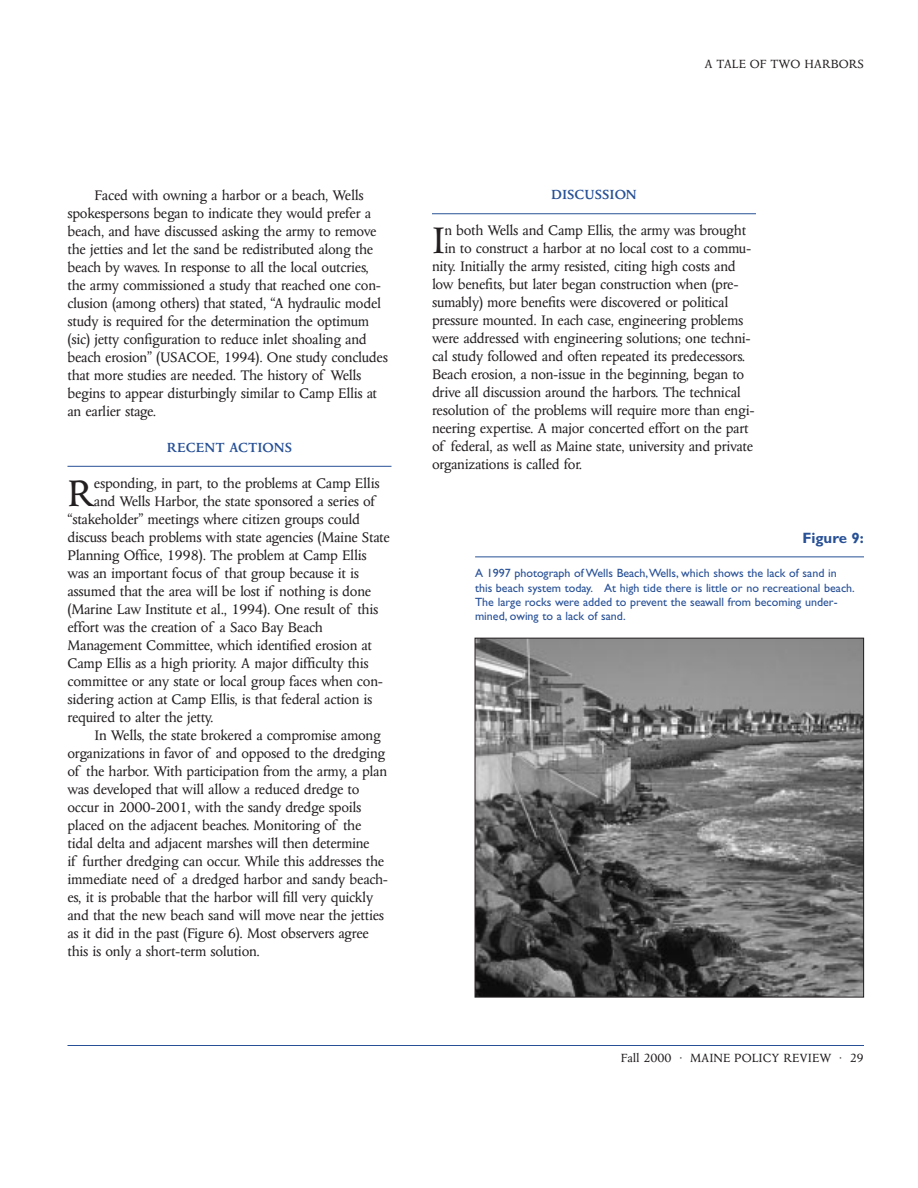
<style>
.page{position:relative;width:918px;height:1188px;background:#fff}
.page>*{position:absolute;margin:0;border:0;box-sizing:border-box;transform-origin:0 0}
.t1{font:42px "Columbus";color:#231f20}
.t2{font:15.75px/18px "Columbus";letter-spacing:-.015em;color:#231f20}
.t3{font:600 15px "Columbus";color:#275096}
.t4{font:700 15px "Gill Sans";color:#275096}
.t5{font:13.5px "Columbus";color:#231f20}
.t6{font:12px/14.2px "Gill Sans";color:#275096}
</style>
<div class="page">
<hr style="left:68px;top:1045px;width:796px;height:1px;background:#275096">
<hr style="left:68px;top:466px;width:324px;height:1px;background:#275096">
<hr style="left:432px;top:213px;width:324px;height:1px;background:#275096">
<hr style="left:475px;top:556px;width:389px;height:1px;background:#275096">
<img style="left:477px;top:640px;width:385px;height:356px">
<div style="left:475px;top:638px;width:389px;height:360px;border:1px solid #231f20"></div>
<p class="t5" style="left:705px;top:56px;width:161px">A TALE OF TWO HARBORS</p>
<p class="t2" style="left:67px;top:185px;width:322px;text-indent:27px">Faced with owning a harbor or a beach, Wells spokespersons began to indicate they would prefer a beach, and have discussed asking the army to remove the jetties and let the sand be redistributed along the beach by waves. In response to all the local outcries, the army commissioned a study that reached one con&shy;clusion (among others) that stated, “A hydraulic model study is required for the determination the optimum (sic) jetty configuration to reduce inlet shoaling and beach erosion” (USACOE, 1994). One study concludes that more studies are needed. The history of Wells begins to appear disturbingly similar to Camp Ellis at an earlier stage.</p>
<p class="t3" style="left:167px;top:438px;width:127px">RECENT ACTIONS</p>
<h1 class="t1" style="left:68px;top:467px;width:29px">R</h1>
<p class="t2" style="left:94px;top:473px;width:287px">esponding, in part, to the problems at Camp Ellis</p>
<p class="t2" style="left:94px;top:491px;width:283px">and Wells Harbor, the state sponsored a series of</p>
<p class="t2" style="left:67px;top:509px;width:294px">“stakeholder” meetings where citizen groups could</p>
<p class="t2" style="left:67px;top:527px;width:324px">discuss beach problems with state agencies (Maine State</p>
<p class="t2" style="left:67px;top:545px;width:301px">Planning Office, 1998). The problem at Camp Ellis</p>
<p class="t2" style="left:67px;top:563px;width:293px">was an important focus of that group because it is</p>
<p class="t2" style="left:67px;top:581px;width:305px">assumed that the area will be lost if nothing is done</p>
<p class="t2" style="left:67px;top:599px;width:312px">(Marine Law Institute et al., 1994). One result of this</p>
<p class="t2" style="left:67px;top:617px;width:257px">effort was the creation of a Saco Bay Beach</p>
<p class="t2" style="left:67px;top:635px;width:306px">Management Committee, which identified erosion at</p>
<p class="t2" style="left:67px;top:653px;width:303px">Camp Ellis as a high priority. A major difficulty this</p>
<p class="t2" style="left:67px;top:671px;width:317px">committee or any state or local group faces when con-</p>
<p class="t2" style="left:67px;top:689px;width:306px">sidering action at Camp Ellis, is that federal action is</p>
<p class="t2" style="left:67px;top:707px;width:148px">required to alter the jetty.</p>
<p class="t2" style="left:95px;top:725px;width:288px">In Wells, the state brokered a compromise among</p>
<p class="t2" style="left:67px;top:743px;width:319px">organizations in favor of and opposed to the dredging</p>
<p class="t2" style="left:67px;top:761px;width:321px">of the harbor. With participation from the army, a plan</p>
<p class="t2" style="left:67px;top:779px;width:294px">was developed that will allow a reduced dredge to</p>
<p class="t2" style="left:67px;top:797px;width:295px">occur in 2000-2001, with the sandy dredge spoils</p>
<p class="t2" style="left:67px;top:815px;width:295px">placed on the adjacent beaches. Monitoring of the</p>
<p class="t2" style="left:67px;top:833px;width:304px">tidal delta and adjacent marshes will then determine</p>
<p class="t2" style="left:67px;top:851px;width:318px">if further dredging can occur. While this addresses the</p>
<p class="t2" style="left:67px;top:869px;width:322px">immediate need of a dredged harbor and sandy beach-</p>
<p class="t2" style="left:67px;top:887px;width:307px">es, it is probable that the harbor will fill very quickly</p>
<p class="t2" style="left:67px;top:905px;width:318px">and that the new beach sand will move near the jetties</p>
<p class="t2" style="left:67px;top:923px;width:303px">as it did in the past (Figure 6). Most observers agree</p>
<p class="t2" style="left:67px;top:941px;width:194px">this is only a short-term solution.</p>
<p class="t3" style="left:551px;top:185px;width:87px">DISCUSSION</p>
<h1 class="t1" style="left:432px;top:214px;width:15px">I</h1>
<p class="t2" style="left:444px;top:221px;width:303px">n both Wells and Camp Ellis, the army was brought</p>
<p class="t2" style="left:444px;top:239px;width:309px">in to construct a harbor at no local cost to a commu-</p>
<p class="t2" style="left:432px;top:257px;width:305px">nity. Initially the army resisted, citing high costs and</p>
<p class="t2" style="left:432px;top:275px;width:308px">low benefits, but later began construction when (pre-</p>
<p class="t2" style="left:432px;top:293px;width:298px">sumably) more benefits were discovered or political</p>
<p class="t2" style="left:432px;top:311px;width:313px">pressure mounted. In each case, engineering problems</p>
<p class="t2" style="left:432px;top:329px;width:320px">were addressed with engineering solutions; one techni-</p>
<p class="t2" style="left:432px;top:347px;width:315px">cal study followed and often repeated its predecessors.</p>
<p class="t2" style="left:432px;top:365px;width:314px">Beach erosion, a non-issue in the beginning, began to</p>
<p class="t2" style="left:432px;top:383px;width:310px">drive all discussion around the harbors. The technical</p>
<p class="t2" style="left:432px;top:401px;width:324px">resolution of the problems will require more than engi-</p>
<p class="t2" style="left:432px;top:419px;width:318px">neering expertise. A major concerted effort on the part</p>
<p class="t2" style="left:432px;top:437px;width:323px">of federal, as well as Maine state, university and private</p>
<p class="t2" style="left:432px;top:455px;width:152px">organizations is called for.</p>
<p class="t4" style="left:802px;top:529px;width:63px">Figure 9:</p>
<p class="t6" style="left:475px;top:566px;width:381px">A 1997 photograph of Wells Beach,Wells, which shows the lack of sand in this beach system today. At high tide there is little or no recreational beach.<br>The large rocks were added to prevent the seawall from becoming under&shy;mined, owing to a lack of sand.</p>
<p class="t5" style="left:621px;top:1050px;width:245px">Fall 2000 · MAINE POLICY REVIEW · 29</p>
</div>
